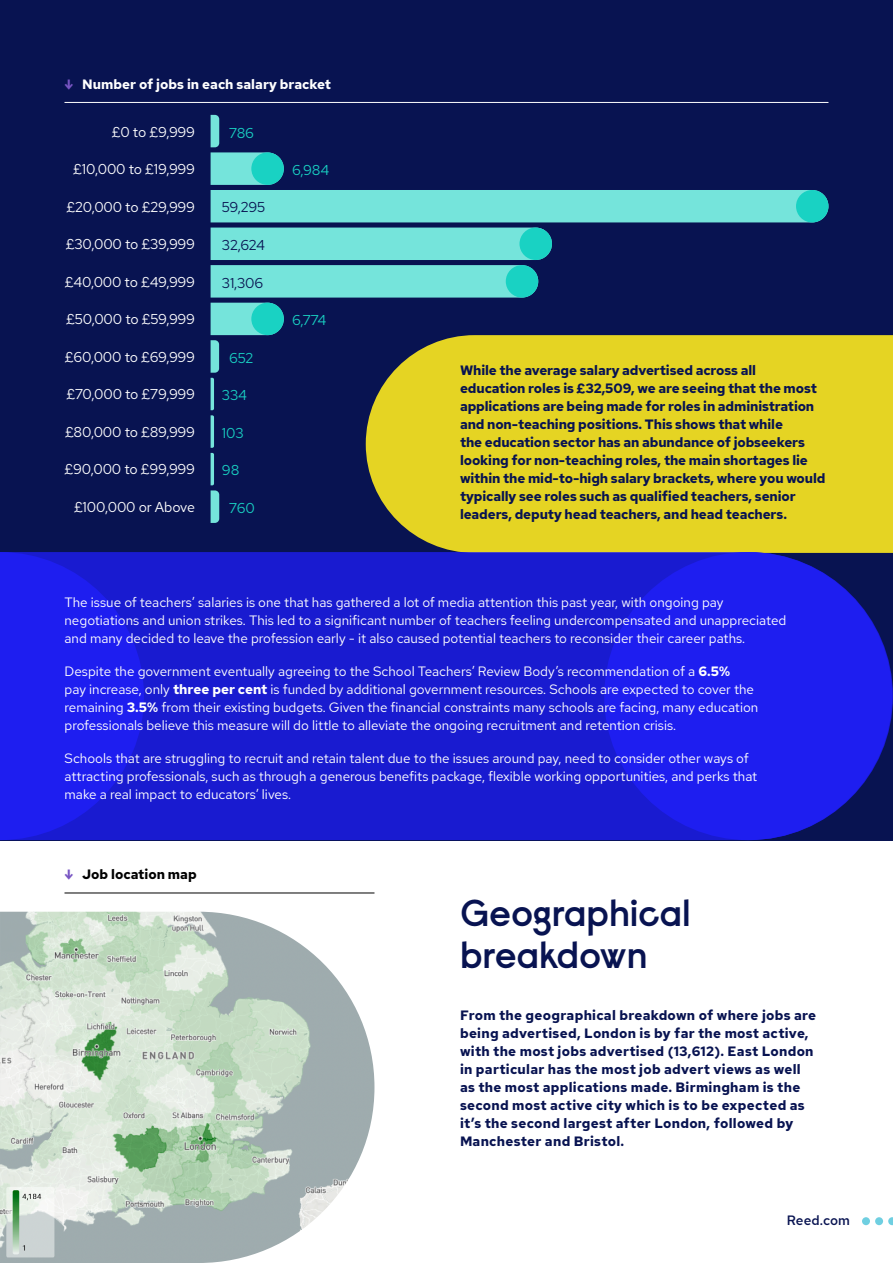
<style>
.page{position:relative;width:893px;height:1263px;background:#fff}
.page>*{position:absolute;margin:0;border:0;box-sizing:border-box;transform-origin:0 0}
.t1{font:600 37.5px/42px "Raisonne Pro";letter-spacing:-.005em;color:#081351}
.t2{font:14.25px "Red Hat Text";letter-spacing:-.02em;color:#fff}
.t3{font:14.25px "Red Hat Text";letter-spacing:-.01em;color:#19d2c3}
.t4{font:14.25px "Red Hat Text";letter-spacing:-.02em;color:#081351}
.t5{font:13.5px/18px "Red Hat Text";color:#fff}
.t6{font:700 13.5px/18px "Red Hat Text";letter-spacing:-.01em;color:#081351}
.t7{font:700 13.5px/18px "Red Hat Text";letter-spacing:.02em;color:#081351}
.t8{font:700 13.5px "Red Hat Text";color:#fff}
.t9{font:700 13.5px "Red Hat Text";color:#000}
.t10{font:500 13.5px "Red Hat Text";letter-spacing:.005em;color:#081351}
.s1{color:#7855c3}
.s2{font-weight:700}
</style>
<div class="page">
<svg style="left:888px;top:1217px;width:5px;height:8px"></svg>
<div style="left:875px;top:1217px;width:8px;height:8px;background:#6fcfe1;border-radius:50%"></div>
<div style="left:862px;top:1217px;width:8px;height:8px;background:#6fcfe1;border-radius:50%"></div>
<div style="left:0;top:0;width:893px;height:840px;background:#081351"></div>
<div style="left:400px;top:335px;width:493px;height:217px;background:#e5d423"></div>
<hr style="left:64px;top:102px;width:764px;height:1px;background:#fff">
<svg style="left:211px;top:115px;width:617px;height:107px"></svg>
<svg style="left:211px;top:228px;width:341px;height:295px"></svg>
<div style="left:251px;top:152px;width:33px;height:33px;background:#19d2c3;border-radius:50%"></div>
<div style="left:796px;top:190px;width:32px;height:32px;background:#19d2c3;border-radius:50%"></div>
<div style="left:519px;top:228px;width:33px;height:32px;background:#19d2c3;border-radius:50%"></div>
<div style="left:506px;top:265px;width:32px;height:33px;background:#19d2c3;border-radius:50%"></div>
<div style="left:251px;top:303px;width:33px;height:32px;background:#19d2c3;border-radius:50%"></div>
<div style="left:144px;top:552px;width:749px;height:288px;background:#191bd0"></div>
<div style="left:604px;top:552px;width:288px;height:288px;background:#1e1ef0;border-radius:50%"></div>
<svg style="left:0;top:552px;width:144px;height:288px;background:#1c1de9"></svg>
<img style="left:0;top:912px;width:374px;height:351px">
<hr style="left:64px;top:893px;width:310px;height:1px;background:#000">
<p class="t8" style="left:64px;top:75px;width:268px"><span class="s1">↓</span> Number of jobs in each salary bracket</p>
<p class="t2" style="left:112px;top:123px;width:85px">£0 to £9,999</p>
<p class="t2" style="left:73px;top:160px;width:123px">£10,000 to £19,999</p>
<p class="t2" style="left:66px;top:198px;width:130px">£20,000 to £29,999</p>
<p class="t2" style="left:66px;top:235px;width:131px">£30,000 to £39,999</p>
<p class="t2" style="left:65px;top:273px;width:132px">£40,000 to £49,999</p>
<p class="t2" style="left:66px;top:310px;width:130px">£50,000 to £59,999</p>
<p class="t2" style="left:65px;top:348px;width:132px">£60,000 to £69,999</p>
<p class="t2" style="left:66px;top:385px;width:130px">£70,000 to £79,999</p>
<p class="t2" style="left:65px;top:423px;width:131px">£80,000 to £89,999</p>
<p class="t2" style="left:65px;top:460px;width:132px">£90,000 to £99,999</p>
<p class="t2" style="left:74px;top:498px;width:122px">£100,000 or Above</p>
<p class="t3" style="left:229px;top:123px;width:26px">786</p>
<p class="t3" style="left:292px;top:161px;width:39px">6,984</p>
<p class="t4" style="left:222px;top:198px;width:45px">59,295</p>
<p class="t4" style="left:222px;top:236px;width:44px">32,624</p>
<p class="t4" style="left:222px;top:273px;width:43px">31,306</p>
<p class="t3" style="left:292px;top:311px;width:36px">6,774</p>
<p class="t3" style="left:229px;top:348px;width:25px">652</p>
<p class="t3" style="left:222px;top:386px;width:27px">334</p>
<p class="t3" style="left:222px;top:423px;width:23px">103</p>
<p class="t3" style="left:222px;top:461px;width:19px">98</p>
<p class="t3" style="left:229px;top:498px;width:27px">760</p>
<p class="t6" style="left:460px;top:361px;width:367px">While the average salary advertised across all<br>education roles is £32,509, we are seeing that the most applications are being made for roles in administration and non-teaching positions. This shows that while<br>the education sector has an abundance of jobseekers looking for non-teaching roles, the main shortages lie within the mid-to-high salary brackets, where you would typically see roles such as qualified teachers, senior leaders, deputy head teachers, and head teachers.</p>
<p class="t5" style="left:64px;top:593px;width:723px">The issue of teachers’ salaries is one that has gathered a lot of media attention this past year, with ongoing pay negotiations and union strikes. This led to a significant number of teachers feeling undercompensated and unappreciated and many decided to leave the profession early - it also caused potential teachers to reconsider their career paths.</p>
<p class="t5" style="left:64px;top:662px;width:695px">Despite the government eventually agreeing to the School Teachers’ Review Body’s recommendation of a <span class="s2">6.5%<br></span>pay increase, only <span class="s2">three per cent</span> is funded by additional government resources. Schools are expected to cover the remaining <span class="s2">3.5%</span> from their existing budgets. Given the financial constraints many schools are facing, many education professionals believe this measure will do little to alleviate the ongoing recruitment and retention crisis.</p>
<p class="t5" style="left:64px;top:749px;width:694px">Schools that are struggling to recruit and retain talent due to the issues around pay, need to consider other ways of attracting professionals, such as through a generous benefits package, flexible working opportunities, and perks that make a real impact to educators’ lives.</p>
<p class="t9" style="left:64px;top:865px;width:134px"><span class="s1">↓</span> Job location map</p>
<h1 class="t1" style="left:460px;top:891px;width:232px">Geographical breakdown</h1>
<p class="t7" style="left:460px;top:1006px;width:358px">From the geographical breakdown of where jobs are being advertised, London is by far the most active, with the most jobs advertised (13,612). East London in particular has the most job advert views as well as the most applications made. Birmingham is the second most active city which is to be expected as it’s the second largest after London, followed by Manchester and Bristol.</p>
<p class="t10" style="left:787px;top:1211px;width:65px">Reed.com</p>
</div>
